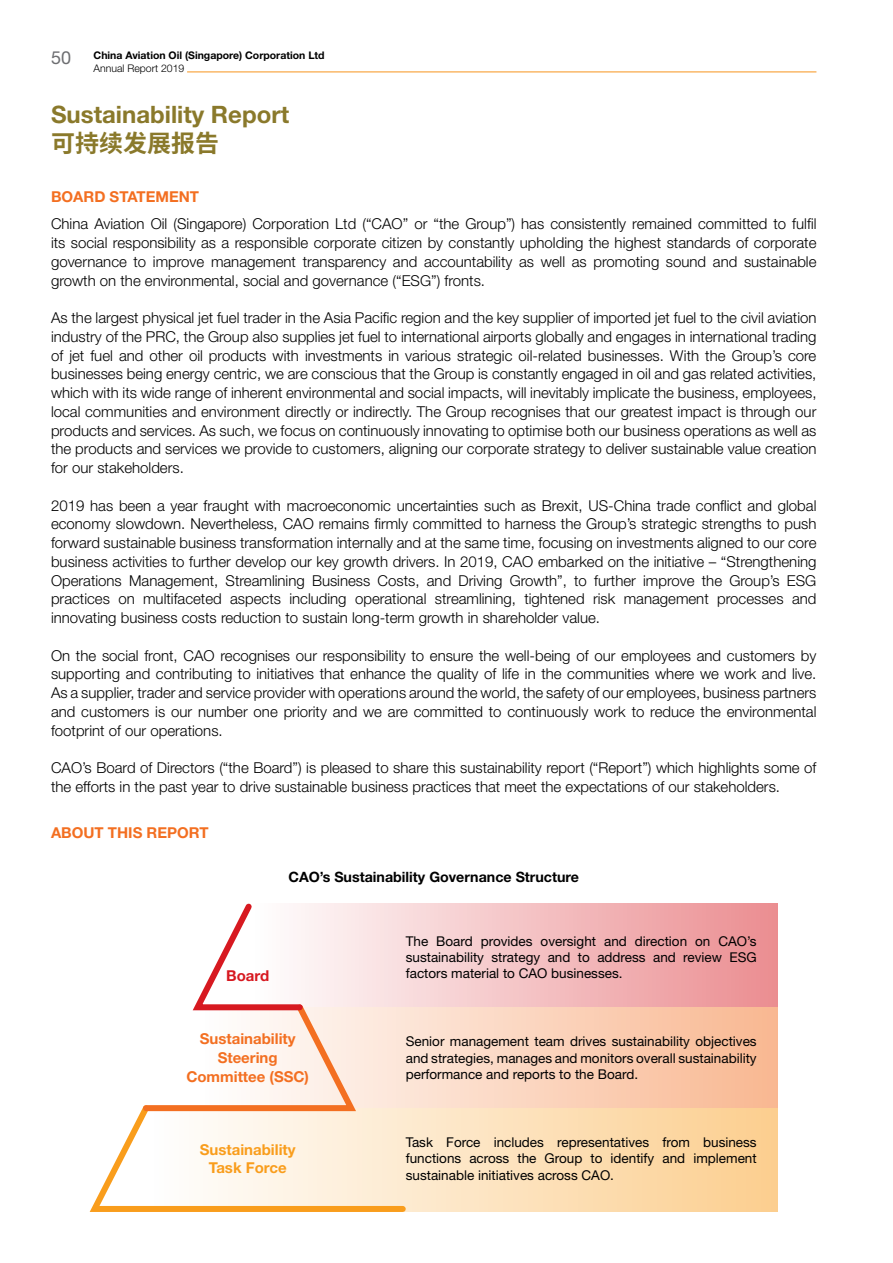
<style>
.page{position:relative;width:893px;height:1263px;background:#fff}
.page>*{position:absolute;margin:0;border:0;box-sizing:border-box;transform-origin:0 0}
.t1{font:700 24px "Helvetica Neue LT Std";color:#8a792b}
.t2{font:700 24px "Source Han Sans CN";color:#8a792b}
.t3{font:18px "Helvetica Neue LT Std";color:#6d6e71}
.t4{font:300 15px/18.8px "Helvetica Neue LT Std";color:#000;text-align:justify}
.t5{font:700 15px/18.8px "Helvetica Neue LT Std";color:#f36f21;text-align:center}
.t6{font:700 15px/18.8px "Helvetica Neue LT Std";color:#f99d1c;text-align:center}
.t7{font:700 15px "Helvetica Neue LT Std";color:#d71920}
.t8{font:700 14.25px "Helvetica Neue LT Std";color:#000}
.t9{font:13.5px/16.2px "Helvetica Neue LT Std";color:#000;text-align:justify}
.t10{font:700 10.5px "Helvetica Neue LT Std";color:#000}
.t11{font:300 10.5px "Helvetica Neue LT Std";color:#000}
</style>
<div class="page">
<svg style="left:409px;top:904px;width:369px;height:103px;background:#f1b5b8"></svg>
<svg style="left:409px;top:1007px;width:369px;height:101px;background:#faceb4"></svg>
<svg style="left:409px;top:1108px;width:369px;height:104px;background:#fcdcb0"></svg>
<svg style="left:89px;top:903px;width:320px;height:309px"></svg>
<hr style="left:187px;top:72px;width:629px;height:1px;background:#f7941e">
<p class="t3" style="left:51px;top:47px;width:22px">50</p>
<p class="t10" style="left:94px;top:48px;width:233px">China Aviation Oil (Singapore) Corporation Ltd</p>
<p class="t11" style="left:94px;top:62px;width:92px">Annual Report 2019</p>
<h1 class="t1" style="left:51px;top:100px;width:240px">Sustainability Report</h1>
<h1 class="t2" style="left:51px;top:130px;width:169px">可持续发展报告</h1>
<p class="t5" style="left:51px;top:187px;width:150px">BOARD STATEMENT</p>
<p class="t4" style="left:51px;top:214px;width:767px">China Aviation Oil (Singapore) Corporation Ltd (“CAO” or “the Group”) has consistently remained committed to fulfil its social responsibility as a responsible corporate citizen by constantly upholding the highest standards of corporate governance to improve management transparency and accountability as well as promoting sound and sustainable growth on the environmental, social and governance (“ESG”) fronts.</p>
<p class="t4" style="left:51px;top:308px;width:767px">As the largest physical jet fuel trader in the Asia Pacific region and the key supplier of imported jet fuel to the civil aviation industry of the PRC, the Group also supplies jet fuel to international airports globally and engages in international trading of jet fuel and other oil products with investments in various strategic oil-related businesses. With the Group’s core businesses being energy centric, we are conscious that the Group is constantly engaged in oil and gas related activities, which with its wide range of inherent environmental and social impacts, will inevitably implicate the business, employees, local communities and environment directly or indirectly. The Group recognises that our greatest impact is through our products and services. As such, we focus on continuously innovating to optimise both our business operations as well as the products and services we provide to customers, aligning our corporate strategy to deliver sustainable value creation for our stakeholders.</p>
<p class="t4" style="left:51px;top:496px;width:767px">2019 has been a year fraught with macroeconomic uncertainties such as Brexit, US-China trade conflict and global economy slowdown. Nevertheless, CAO remains firmly committed to harness the Group’s strategic strengths to push forward sustainable business transformation internally and at the same time, focusing on investments aligned to our core business activities to further develop our key growth drivers. In 2019, CAO embarked on the initiative – “Strengthening Operations Management, Streamlining Business Costs, and Driving Growth”, to further improve the Group’s ESG practices on multifaceted aspects including operational streamlining, tightened risk management processes and innovating business costs reduction to sustain long-term growth in shareholder value.</p>
<p class="t4" style="left:51px;top:646px;width:767px">On the social front, CAO recognises our responsibility to ensure the well-being of our employees and customers by supporting and contributing to initiatives that enhance the quality of life in the communities where we work and live.<br>As a supplier, trader and service provider with operations around the world, the safety of our employees, business partners and customers is our number one priority and we are committed to continuously work to reduce the environmental footprint of our operations.</p>
<p class="t4" style="left:51px;top:758px;width:767px">CAO’s Board of Directors (“the Board”) is pleased to share this sustainability report (“Report”) which highlights some of the efforts in the past year to drive sustainable business practices that meet the expectations of our stakeholders.</p>
<p class="t5" style="left:51px;top:823px;width:159px">ABOUT THIS REPORT</p>
<p class="t8" style="left:288px;top:868px;width:292px">CAO’s Sustainability Governance Structure</p>
<p class="t7" style="left:226px;top:966px;width:45px">Board</p>
<p class="t5" style="left:186px;top:1029px;width:124px">Sustainability<br>Steering<br>Committee (SSC)</p>
<p class="t6" style="left:200px;top:1139px;width:97px">Sustainability<br>Task Force</p>
<p class="t9" style="left:406px;top:932px;width:352px">The Board provides oversight and direction on CAO’s sustainability strategy and to address and review ESG factors material to CAO businesses.</p>
<p class="t9" style="left:406px;top:1033px;width:352px">Senior management team drives sustainability objectives and strategies, manages and monitors overall sustainability performance and reports to the Board.</p>
<p class="t9" style="left:406px;top:1134px;width:352px">Task Force includes representatives from business functions across the Group to identify and implement sustainable initiatives across CAO.</p>
</div>
